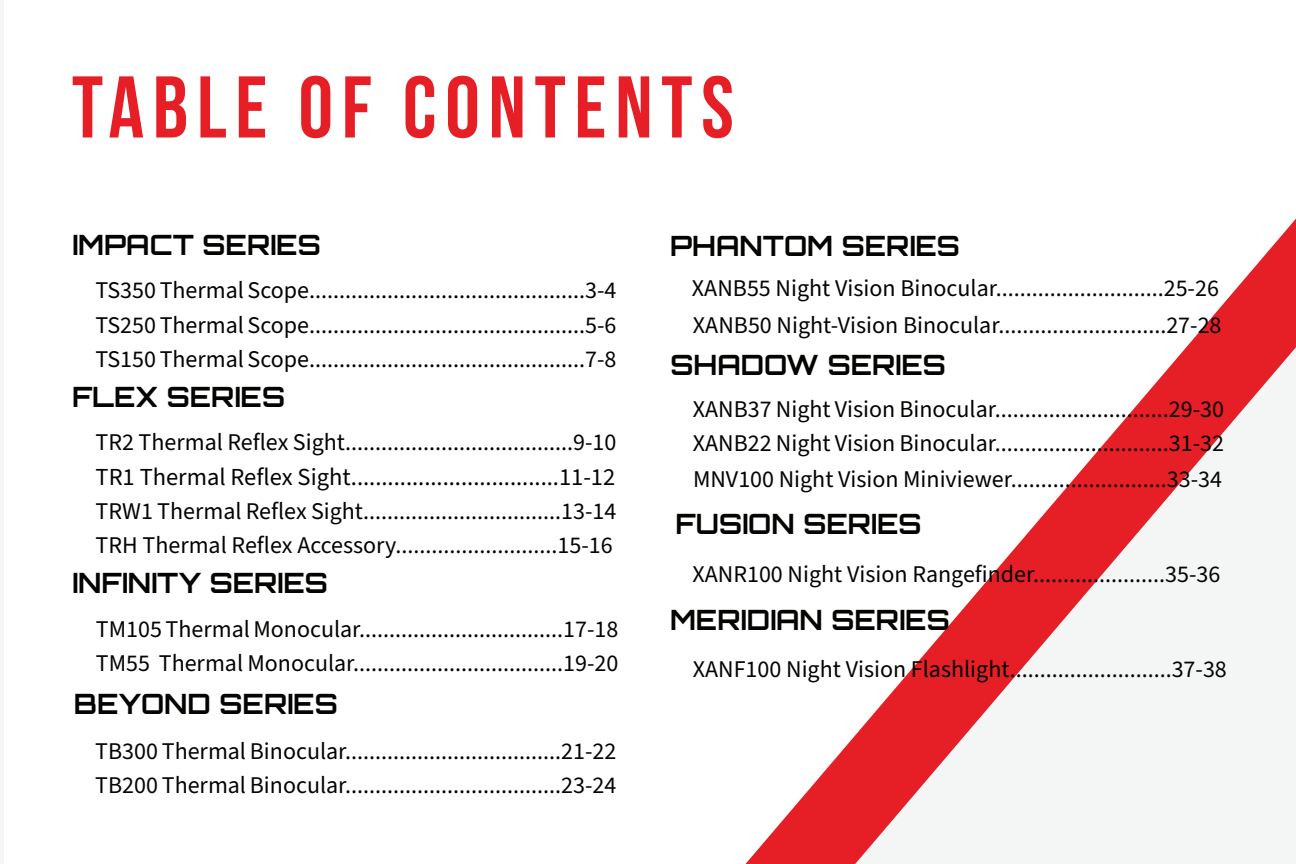
<style>
.page{position:relative;width:1296px;height:864px;background:#fff}
.page>*{position:absolute;margin:0;border:0;box-sizing:border-box;transform-origin:0 0}
.t1{font:87.4px "Bebas Neue";letter-spacing:.1em;color:#e61e25}
.t2{font:700 28px "Orbitron";color:#040503}
.t3{font:24.4px "Source Sans Pro";color:#040503}
.t4{font:24px "Source Sans Pro";color:#040503}
</style>
<div class="page">
<svg style="left:745px;top:219px;width:551px;height:645px"></svg>
<svg style="left:855px;top:347px;width:441px;height:517px;fill:#f4f5f5"></svg>
<hr style="left:0;top:0;width:4px;height:864px;background:#f4f5f5">
<p class="t1" style="left:72px;top:59px;width:663px">TABLE OF CONTENTS</p>
<p class="t2" style="left:72px;top:228px;width:250px">IMPACT SERIES</p>
<p class="t4" style="left:96px;top:274px;width:522px">TS350 Thermal Scope..............................................3-4</p>
<p class="t4" style="left:96px;top:309px;width:522px">TS250 Thermal Scope..............................................5-6</p>
<p class="t4" style="left:96px;top:343px;width:522px">TS150 Thermal Scope..............................................7-8</p>
<p class="t2" style="left:72px;top:380px;width:215px">FLEX SERIES</p>
<p class="t4" style="left:96px;top:426px;width:522px">TR2 Thermal Reflex Sight......................................9-10</p>
<p class="t3" style="left:96px;top:461px;width:521px">TR1 Thermal Reflex Sight..................................11-12</p>
<p class="t4" style="left:96px;top:495px;width:522px">TRW1 Thermal Reflex Sight.................................13-14</p>
<p class="t4" style="left:96px;top:529px;width:519px">TRH Thermal Reflex Accessory...........................15-16</p>
<p class="t2" style="left:72px;top:565px;width:257px">INFINITY SERIES</p>
<p class="t4" style="left:96px;top:613px;width:524px">TM105 Thermal Monocular..................................17-18</p>
<p class="t4" style="left:96px;top:647px;width:524px">TM55 Thermal Monocular...................................19-20</p>
<p class="t2" style="left:74px;top:687px;width:265px">BEYOND SERIES</p>
<p class="t4" style="left:95px;top:735px;width:523px">TB300 Thermal Binocular....................................21-22</p>
<p class="t4" style="left:95px;top:769px;width:523px">TB200 Thermal Binocular....................................23-24</p>
<p class="t2" style="left:670px;top:229px;width:291px">PHANTOM SERIES</p>
<p class="t4" style="left:692px;top:272px;width:529px">XANB55 Night Vision Binocular............................25-26</p>
<p class="t4" style="left:693px;top:309px;width:530px">XANB50 Night-Vision Binocular............................27-28</p>
<p class="t2" style="left:670px;top:348px;width:277px">SHADOW SERIES</p>
<p class="t4" style="left:693px;top:393px;width:533px">XANB37 Night Vision Binocular.............................29-30</p>
<p class="t4" style="left:693px;top:427px;width:533px">XANB22 Night Vision Binocular.............................31-32</p>
<p class="t4" style="left:693px;top:463px;width:530px">MNV100 Night Vision Miniviewer..........................33-34</p>
<p class="t2" style="left:676px;top:507px;width:247px">FUSION SERIES</p>
<p class="t4" style="left:692px;top:558px;width:529px">XANR100 Night Vision Rangefinder......................35-36</p>
<p class="t2" style="left:670px;top:603px;width:281px">MERIDIAN SERIES</p>
<p class="t4" style="left:693px;top:653px;width:536px">XANF100 Night Vision Flashlight...........................37-38</p>
</div>
